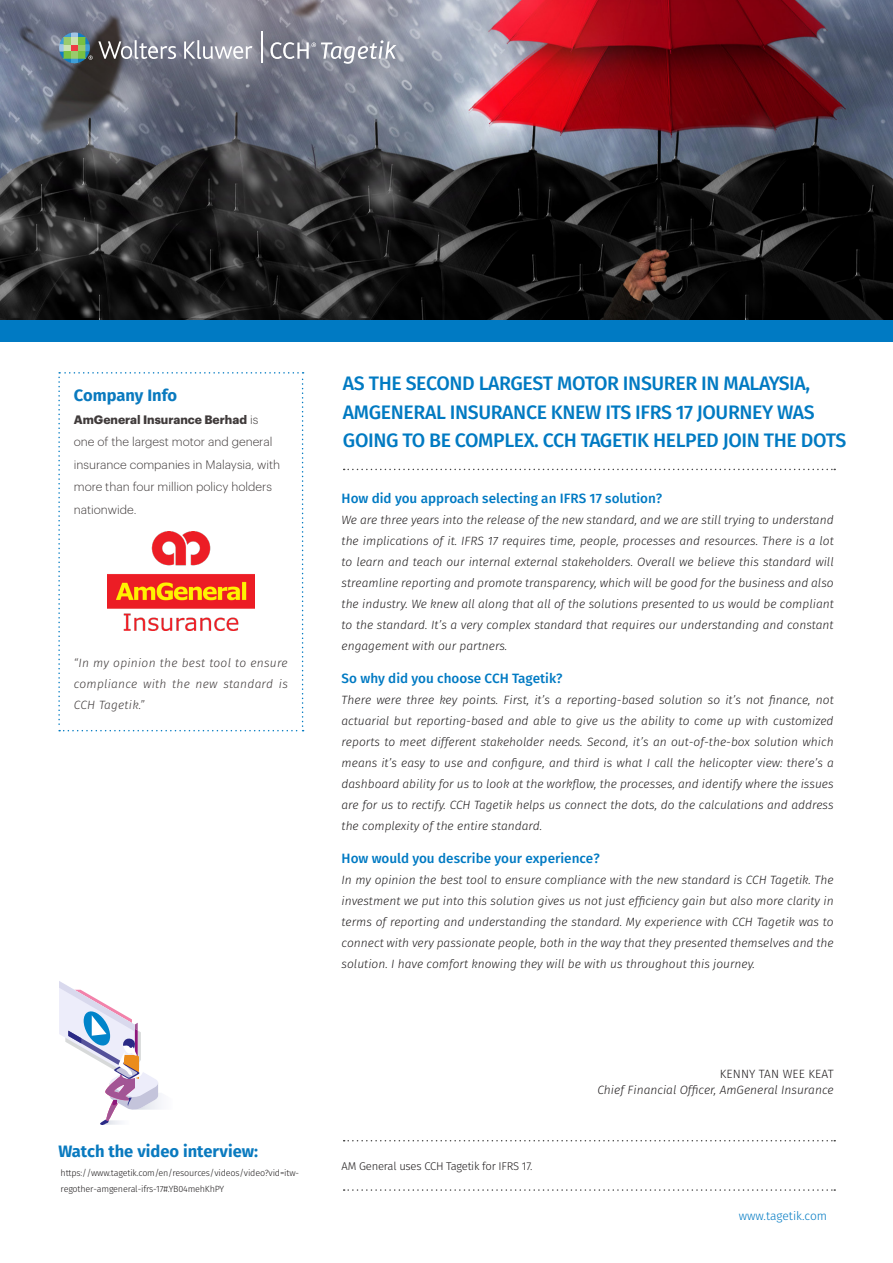
<style>
.page{position:relative;width:893px;height:1263px;background:#fff}
.page>*{position:absolute;margin:0;border:0;box-sizing:border-box;transform-origin:0 0}
.t1{font:500 19.5px/28.5px "Fira Sans";letter-spacing:-.02em;color:#007ac2}
.t2{font:700 16.5px "Fira Sans";color:#0a7abf}
.t3{font:500 13.5px "Fira Sans";color:#007ac3}
.t4{font:italic 300 12px/21px "Fira Sans";color:#201d1e;text-align:justify}
.t5{font:300 12px/22.5px "Graphik";color:#403b3b}
.t6{font:italic 300 12px/21px "Fira Sans";letter-spacing:.02em;color:#403b3b;text-align:justify}
.t7{font:300 12px "Fira Sans";letter-spacing:.01em;color:#201d1e}
.t8{font:300 12px "Fira Sans";color:#007ac3}
.t9{font:300 11.25px "Fira Sans";letter-spacing:-.02em;color:#201d1e}
.t10{font:300 9px/16.5px "Fira Sans";letter-spacing:-.02em;color:#201d1e}
.s1{font-weight:700}
</style>
<div class="page">
<svg style="left:58px;top:372px;width:246px;height:359px"></svg>
<img style="left:0;top:0;width:893px;height:320px">
<div style="left:0;top:320px;width:893px;height:21px;background:#007ac3"></div>
<svg style="left:344px;top:469px;width:491px;height:1px"></svg>
<svg style="left:344px;top:1140px;width:491px;height:1px"></svg>
<svg style="left:344px;top:1189px;width:491px;height:2px"></svg>
<hr style="left:261px;top:32px;width:2px;height:31px;background:#fff">
<svg style="left:270px;top:40px;width:126px;height:24px;background:#9b9da9"></svg>
<svg style="left:184px;top:40px;width:68px;height:19px"></svg>
<svg style="left:59px;top:32px;width:117px;height:31px;background:#788382"></svg>
<img style="left:159px;top:1093px;width:2px;height:16px">
<svg style="left:59px;top:981px;width:100px;height:144px"></svg>
<img style="left:107px;top:531px;width:148px;height:100px">
<p class="t2" style="left:74px;top:381px;width:105px">Company Info</p>
<p class="t5" style="left:74px;top:407px;width:208px"><span class="s1">AmGeneral Insurance Berhad</span> is one of the largest motor and general insurance companies in Malaysia, with more than four million policy holders nationwide.</p>
<p class="t6" style="left:74px;top:653px;width:216px">“In my opinion the best tool to ensure compliance with the new standard is CCH Tagetik.”</p>
<p class="t2" style="left:58px;top:1137px;width:201px">Watch the video interview:</p>
<p class="t10" style="left:61px;top:1164px;width:240px">https://www.tagetik.com/en/resources/videos/video?vid=itw&shy;regother-amgeneral-ifrs-17#.YB04mehKhPY</p>
<p class="t1" style="left:343px;top:368px;width:473px">AS THE SECOND LARGEST MOTOR INSURER IN MALAYSIA,<br>AMGENERAL INSURANCE KNEW ITS IFRS 17 JOURNEY WAS</p>
<p class="t1" style="left:343px;top:425px;width:505px">GOING TO BE COMPLEX. CCH TAGETIK HELPED JOIN THE DOTS</p>
<p class="t3" style="left:342px;top:488px;width:322px">How did you approach selecting an IFRS 17 solution?</p>
<p class="t4" style="left:342px;top:510px;width:494px">We are three years into the release of the new standard, and we are still trying to understand the implications of it. IFRS 17 requires time, people, processes and resources. There is a lot to learn and teach our internal external stakeholders. Overall we believe this standard will streamline reporting and promote transparency, which will be good for the business and also the industry. We knew all along that all of the solutions presented to us would be compliant to the standard. It’s a very complex standard that requires our understanding and constant engagement with our partners.</p>
<p class="t3" style="left:342px;top:668px;width:222px">So why did you choose CCH Tagetik?</p>
<p class="t4" style="left:342px;top:690px;width:494px">There were three key points. First, it’s a reporting-based solution so it’s not finance, not actuarial but reporting-based and able to give us the ability to come up with customized reports to meet different stakeholder needs. Second, it’s an out-of-the-box solution which means it’s easy to use and configure, and third is what I call the helicopter view: there’s a dashboard ability for us to look at the workflow, the processes, and identify where the issues are for us to rectify. CCH Tagetik helps us connect the dots, do the calculations and address the complexity of the entire standard.</p>
<p class="t3" style="left:342px;top:848px;width:260px">How would you describe your experience?</p>
<p class="t4" style="left:342px;top:870px;width:494px">In my opinion the best tool to ensure compliance with the new standard is CCH Tagetik. The investment we put into this solution gives us not just efficiency gain but also more clarity in terms of reporting and understanding the standard. My experience with CCH Tagetik was to connect with very passionate people, both in the way that they presented themselves and the solution. I have comfort knowing they will be with us throughout this journey.</p>
<p class="t9" style="left:342px;top:1158px;width:192px">AM General uses CCH Tagetik for IFRS 17.</p>
<p class="t7" style="left:720px;top:1065px;width:115px">KENNY TAN WEE KEAT</p>
<p class="t4" style="left:597px;top:1080px;width:238px">Chief Financial Officer, AmGeneral Insurance</p>
<p class="t8" style="left:739px;top:1208px;width:90px">www.tagetik.com</p>
</div>
